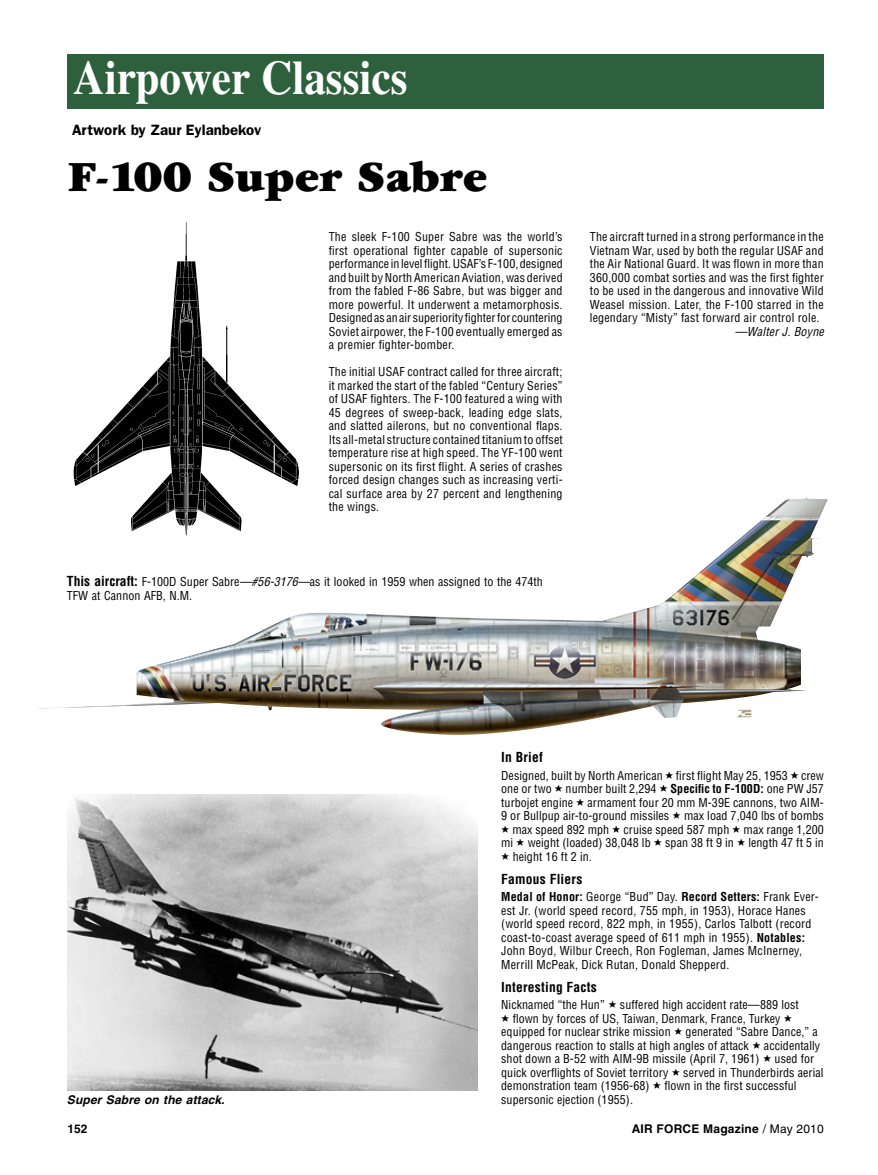
<style>
.page{position:relative;width:878px;height:1175px;background:#fff}
.page>*{position:absolute;margin:0;border:0;box-sizing:border-box;transform-origin:0 0}
.t1{font:700 48px "Times";color:#fff;scale:.9 1}
.t2{font:900 45px "Garamond";letter-spacing:.005em;color:#000}
.t3{font:600 15px "Franklin Gothic";color:#000}
.small_head{font:700 condensed 13.5px "Helvetica";letter-spacing:.015em;color:#000}
.Body_Text{font:condensed 12px/13.5px "Helvetica";letter-spacing:.005em;color:#000;text-align:justify}
.t4{font:700 12px "Helvetica";letter-spacing:.02em;color:#000}
.t5{font:italic 700 12px "Helvetica";letter-spacing:.015em;color:#000}
.Body_Text-2{font:italic condensed 12px "Helvetica";letter-spacing:.015em;color:#000}
.s1{font-weight:700;font-size:13.5px}
.s2{font-style:italic}
.s3{font-family:"Carta";font-stretch:normal}
.s4{font-weight:700}
.s5{font-weight:400}
</style>
<div class="page">
<img style="left:39px;top:498px;width:788px;height:237px">
<img style="left:74px;top:223px;width:224px;height:313px">
<img style="left:67px;top:795px;width:410px;height:295px">
<div style="left:68px;top:54px;width:756px;height:54px;background:#2f603d"></div>
<p class="t1" style="left:74px;top:49px;width:372px">Airpower Classics</p>
<p class="t3" style="left:72px;top:121px;width:191px">Artwork by Zaur Eylanbekov</p>
<p class="t2" style="left:68px;top:152px;width:421px">F-100 Super Sabre</p>
<p class="Body_Text" style="left:328px;top:230px;width:236px">The sleek F-100 Super Sabre was the world’s first operational fighter capable of supersonic performance in level flight. USAF’s F-100, designed and built by North American Aviation, was derived from the fabled F-86 Sabre, but was bigger and more powerful. It underwent a metamorphosis.<br>Designed as an air superiority fighter for countering Soviet airpower, the F-100 eventually emerged as a premier fighter-bomber.</p>
<p class="Body_Text" style="left:328px;top:365px;width:236px">The initial USAF contract called for three aircraft; it marked the start of the fabled “Century Series” of USAF fighters. The F-100 featured a wing with 45 degrees of sweep-back, leading edge slats, and slatted ailerons, but no conventional flaps.<br>Its all-metal structure contained titanium to offset temperature rise at high speed. The YF-100 went supersonic on its first flight. A series of crashes forced design changes such as increasing verti&shy;cal surface area by 27 percent and lengthening the wings.</p>
<p class="Body_Text" style="left:67px;top:574px;width:477px"><span class="s1">This aircraft:</span> F-100D Super Sabre<span class="s2">—#56-3176—</span>as it looked in 1959 when assigned to the 474th<br>TFW at Cannon AFB, N.M.</p>
<p class="Body_Text" style="left:590px;top:230px;width:235px">The aircraft turned in a strong performance in the Vietnam War, used by both the regular USAF and the Air National Guard. It was flown in more than 360,000 combat sorties and was the first fighter to be used in the dangerous and innovative Wild Weasel mission. Later, the F-100 starred in the legendary “Misty” fast forward air control role.</p>
<p class="Body_Text-2" style="left:734px;top:324px;width:91px">—Walter J. Boyne</p>
<p class="t5" style="left:67px;top:1092px;width:159px">Super Sabre on the attack.</p>
<p class="small_head" style="left:501px;top:749px;width:43px">In Brief</p>
<p class="Body_Text" style="left:501px;top:768px;width:324px">Designed, built by North American <span class="s3">e</span> first flight May 25, 1953 <span class="s3">e</span> crew one or two <span class="s3">e</span> number built 2,294 <span class="s3">e</span> <span class="s4">Specific to F-100D:</span> one PW J57 turbojet engine <span class="s3">e</span> armament four 20 mm M-39E cannons, two AIM-9 or Bullpup air-to-ground missiles <span class="s3">e</span> max load 7,040 lbs of bombs <span class="s3">e</span> max speed 892 mph <span class="s3">e</span> cruise speed 587 mph <span class="s3">e</span> max range 1,200 mi <span class="s3">e</span> weight (loaded) 38,048 lb <span class="s3">e</span> span 38 ft 9 in <span class="s3">e</span> length 47 ft 5 in <span class="s3">e</span> height 16 ft 2 in.</p>
<p class="small_head" style="left:501px;top:870px;width:83px">Famous Fliers</p>
<p class="Body_Text" style="left:501px;top:889px;width:319px;text-align:left"><span class="s4">Medal of Honor:</span> George “Bud” Day. <span class="s4">Record Setters:</span> Frank Ever&shy;est Jr. (world speed record, 755 mph, in 1953), Horace Hanes (world speed record, 822 mph, in 1955), Carlos Talbott (record coast-to-coast average speed of 611 mph in 1955). <span class="s4">Notables:<br></span>John Boyd, Wilbur Creech, Ron Fogleman, James McInerney, Merrill McPeak, Dick Rutan, Donald Shepperd.</p>
<p class="small_head" style="left:501px;top:978px;width:97px">Interesting Facts</p>
<p class="Body_Text" style="left:501px;top:997px;width:324px;text-align:left">Nicknamed “the Hun” <span class="s3">e</span> suffered high accident rate—889 lost<br><span class="s3">e</span> flown by forces of US, Taiwan, Denmark, France, Turkey <span class="s3">e </span>equipped for nuclear strike mission <span class="s3">e</span> generated “Sabre Dance,” a dangerous reaction to stalls at high angles of attack <span class="s3">e</span> accidentally shot down a B-52 with AIM-9B missile (April 7, 1961) <span class="s3">e</span> used for quick overflights of Soviet territory <span class="s3">e</span> served in Thunderbirds aerial demonstration team (1956-68) <span class="s3">e</span> flown in the first successful supersonic ejection (1955).</p>
<p class="t4" style="left:67px;top:1121px;width:22px">152</p>
<p class="t4" style="left:631px;top:1121px;width:194px">AIR FORCE Magazine <span class="s5">/ May 2010</span></p>
</div>
